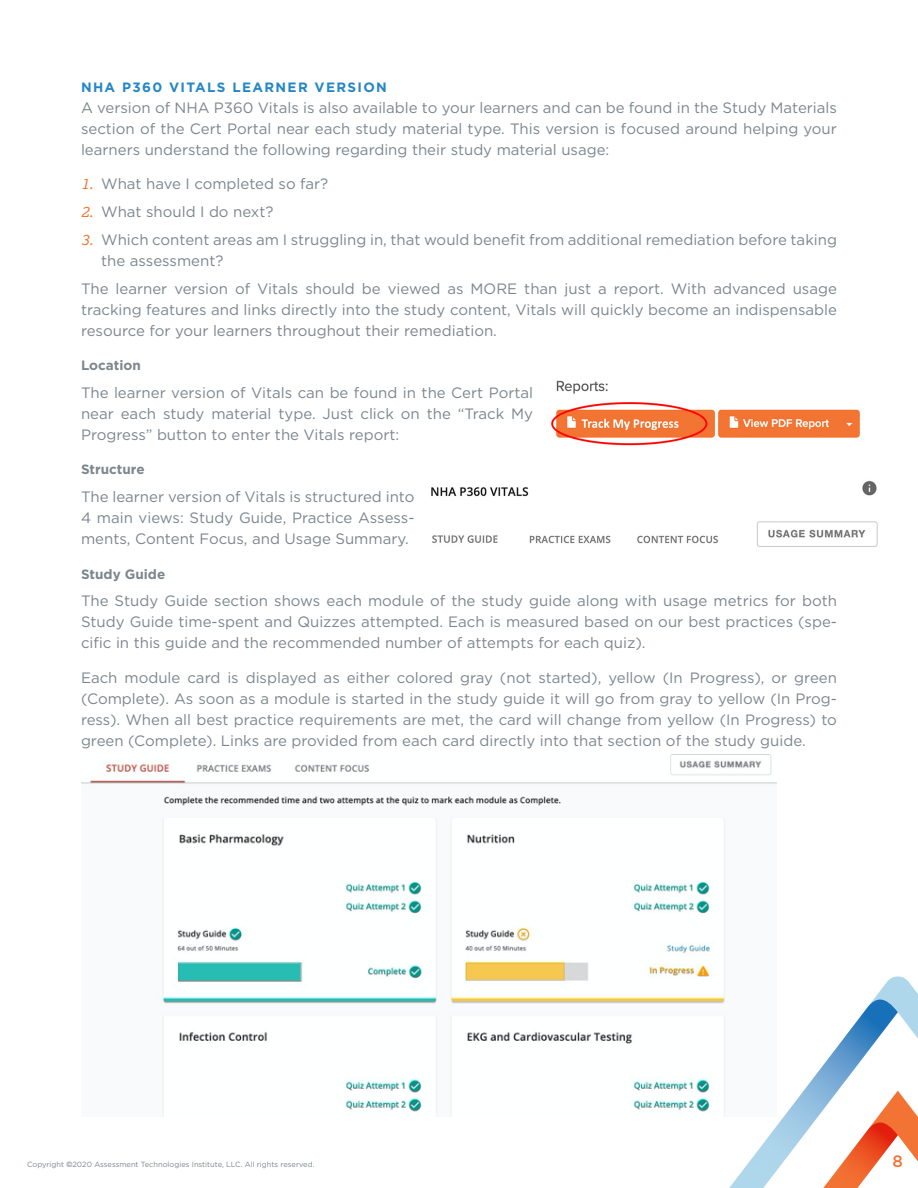
<style>
.page{position:relative;width:918px;height:1188px;background:#fff}
.page>*{position:absolute;margin:0;border:0;box-sizing:border-box;transform-origin:0 0}
.t1{font:500 16.5px "Gotham Rounded";color:#f37334}
.Body-justified-8{font:15px/21px "Gotham";color:#7c868d;text-align:justify}
.Head-3-caps-8{font:700 13.5px "Gotham";letter-spacing:.1em;color:#2586c5}
.head-4{font:700 13.5px "Gotham";color:#7c868d}
.t2{font:7.5px "Gotham";color:#7c868d}
.s1{font-family:"Lexia";font-style:italic;color:#f37335}
.s2{font-family:"Avenir LT Std";font-weight:500}
</style>
<div class="page">
<svg style="left:729px;top:976px;width:189px;height:212px"></svg>
<img style="left:551px;top:380px;width:309px;height:66px">
<img style="left:431px;top:480px;width:447px;height:67px">
<img style="left:81px;top:754px;width:696px;height:362px">
<p class="Head-3-caps-8" style="left:81px;top:78px;width:307px">NHA P360 VITALS LEARNER VERSION</p>
<p class="Body-justified-8" style="left:81px;top:97px;width:758px">A version of NHA P360 Vitals is also available to your learners and can be found in the Study Materials section of the Cert Portal near each study material type. This version is focused around helping your learners understand the following regarding their study material usage:</p>
<p class="Body-justified-8" style="left:81px;top:173px;width:249px"><span class="s1">1.</span> What have I completed so far?</p>
<p class="Body-justified-8" style="left:81px;top:201px;width:194px"><span class="s1">2.</span> What should I do next?</p>
<p class="Body-justified-8" style="left:101px;top:229px;width:737px;text-indent:-20px"><span class="s1">3.</span> Which content areas am I struggling in, that would benefit from additional remediation before taking the assessment?</p>
<p class="Body-justified-8" style="left:81px;top:277px;width:758px">The learner version of Vitals should be viewed as MORE than just a report. With advanced usage tracking features and links directly into the study content, Vitals will quickly become an indispensable resource for your learners throughout their remediation.</p>
<p class="head-4" style="left:81px;top:356px;width:61px">Location</p>
<p class="Body-justified-8" style="left:81px;top:382px;width:454px">The learner version of Vitals can be found in the Cert Portal near each study material type. Just click on the “Track My Progress” button to enter the Vitals report:</p>
<p class="head-4" style="left:81px;top:461px;width:65px">Structure</p>
<p class="Body-justified-8" style="left:81px;top:486px;width:335px">The learner version of Vitals is structured into 4 main views: Study Guide, Practice Assess&shy;ments, Content Focus, and Usage Summary.</p>
<p class="head-4" style="left:81px;top:565px;width:86px">Study Guide</p>
<p class="Body-justified-8" style="left:81px;top:590px;width:758px">The Study Guide section shows each module of the study guide along with usage metrics for both Study Guide time-spent and Quizzes attempted. Each is measured based on our best practices (spe&shy;cific in this guide and the recommended number of attempts for each quiz).</p>
<p class="Body-justified-8" style="left:81px;top:667px;width:758px">Each module card is displayed as either colored gray (not started), yellow (In Progress), or green (Complete). As soon as a module is started in the study guide it will go from gray to yellow (In Prog&shy;ress). When all best practice requirements are met, the card will change from yellow (In Progress) to green (Complete). Links are provided from each card directly into that section of the study guide.</p>
<p class="t2" style="left:27px;top:1160px;width:289px">Copyright <span class="s2">©</span>2020 Assessment Technologies Institute, LLC. All rights reserved.</p>
<p class="t1" style="left:892px;top:1149px;width:12px">8</p>
</div>
